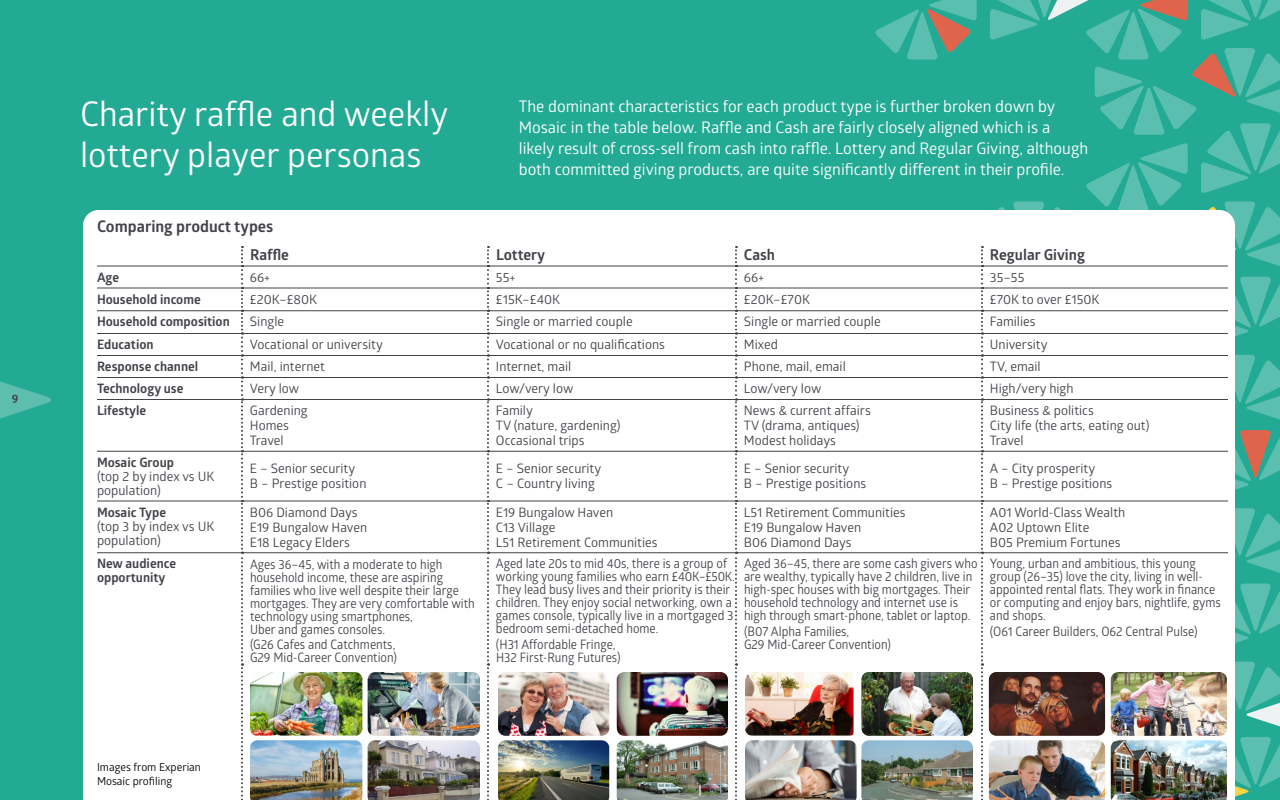
<style>
.page{position:relative;width:1280px;height:800px;background:#23aa94}
.page>*{position:absolute;margin:0;border:0;box-sizing:border-box;transform-origin:0 0}
.t1{font:34px/42px "Glober";color:#fff}
.t2{font:16px/21px "Glober";color:#fff}
.t3{font:700 16px "Glober";color:#414349}
.t4{font:700 15px "Glober";color:#414349}
.t5{font:13px/13px "Glober";color:#414349;scale:.93 1}
.t6{font:13px/15px "Glober";color:#414349}
.t7{font:700 13px/14px "Glober";color:#414349}
.t8{font:700 12px "Glober";color:#414349}
.t9{font:11px/14px "Glober";color:#000}
</style>
<div class="page">
<div style="left:83px;top:210px;width:790px;height:590px;background:#fff"></div>
<hr style="left:97px;top:266px;width:144px;height:1px;background:#414349">
<hr style="left:243px;top:266px;width:244px;height:1px;background:#414349">
<hr style="left:489px;top:266px;width:246px;height:1px;background:#414349">
<hr style="left:737px;top:266px;width:244px;height:1px;background:#414349">
<hr style="left:97px;top:288px;width:144px;height:1px;background:#414349">
<hr style="left:243px;top:288px;width:244px;height:1px;background:#414349">
<hr style="left:489px;top:288px;width:246px;height:1px;background:#414349">
<hr style="left:737px;top:288px;width:244px;height:1px;background:#414349">
<hr style="left:97px;top:310px;width:144px;height:1px;background:#414349">
<hr style="left:243px;top:310px;width:244px;height:1px;background:#414349">
<hr style="left:489px;top:310px;width:246px;height:1px;background:#414349">
<hr style="left:737px;top:310px;width:244px;height:1px;background:#414349">
<hr style="left:97px;top:333px;width:144px;height:1px;background:#414349">
<hr style="left:243px;top:333px;width:244px;height:1px;background:#414349">
<hr style="left:489px;top:333px;width:246px;height:1px;background:#414349">
<hr style="left:737px;top:333px;width:244px;height:1px;background:#414349">
<hr style="left:97px;top:355px;width:144px;height:1px;background:#414349">
<hr style="left:243px;top:355px;width:244px;height:1px;background:#414349">
<hr style="left:489px;top:355px;width:246px;height:1px;background:#414349">
<hr style="left:737px;top:355px;width:244px;height:1px;background:#414349">
<hr style="left:97px;top:377px;width:144px;height:1px;background:#414349">
<hr style="left:243px;top:377px;width:244px;height:1px;background:#414349">
<hr style="left:489px;top:377px;width:246px;height:1px;background:#414349">
<hr style="left:737px;top:377px;width:244px;height:1px;background:#414349">
<hr style="left:97px;top:399px;width:144px;height:1px;background:#414349">
<hr style="left:243px;top:399px;width:244px;height:1px;background:#414349">
<hr style="left:489px;top:399px;width:246px;height:1px;background:#414349">
<hr style="left:737px;top:399px;width:244px;height:1px;background:#414349">
<hr style="left:97px;top:451px;width:144px;height:1px;background:#414349">
<hr style="left:243px;top:451px;width:244px;height:1px;background:#414349">
<hr style="left:489px;top:451px;width:246px;height:1px;background:#414349">
<hr style="left:737px;top:451px;width:244px;height:1px;background:#414349">
<hr style="left:97px;top:501px;width:144px;height:1px;background:#414349">
<hr style="left:243px;top:501px;width:244px;height:1px;background:#414349">
<hr style="left:489px;top:501px;width:246px;height:1px;background:#414349">
<hr style="left:737px;top:501px;width:244px;height:1px;background:#414349">
<hr style="left:97px;top:552px;width:144px;height:1px;background:#414349">
<hr style="left:243px;top:552px;width:244px;height:1px;background:#414349">
<hr style="left:489px;top:552px;width:246px;height:1px;background:#414349">
<hr style="left:737px;top:552px;width:244px;height:1px;background:#414349">
<svg style="left:241px;top:246px;width:2px;height:554px"></svg>
<svg style="left:487px;top:246px;width:2px;height:554px"></svg>
<svg style="left:735px;top:246px;width:2px;height:554px"></svg>
<svg style="left:873px;top:0;width:407px;height:800px"></svg>
<svg style="left:0;top:381px;width:52px;height:38px"></svg>
<img style="left:368px;top:672px;width:112px;height:64px">
<img style="left:368px;top:740px;width:112px;height:60px">
<img style="left:250px;top:740px;width:112px;height:60px">
<img style="left:250px;top:672px;width:112px;height:64px">
<img style="left:498px;top:740px;width:111px;height:60px">
<img style="left:498px;top:672px;width:111px;height:64px">
<img style="left:617px;top:672px;width:111px;height:64px">
<img style="left:617px;top:740px;width:111px;height:60px">
<img style="left:989px;top:740px;width:116px;height:60px">
<img style="left:989px;top:672px;width:116px;height:64px">
<img style="left:1111px;top:672px;width:116px;height:64px">
<img style="left:1111px;top:740px;width:116px;height:60px">
<img style="left:745px;top:740px;width:112px;height:60px">
<img style="left:745px;top:672px;width:109px;height:64px">
<img style="left:861px;top:672px;width:112px;height:64px">
<img style="left:861px;top:740px;width:112px;height:60px">
<p class="t8" style="left:12px;top:390px;width:8px">9</p>
<h1 class="t1" style="left:80px;top:91px;width:370px">Charity raffle and weekly lottery player personas</h1>
<p class="t3" style="left:97px;top:215px;width:178px">Comparing product types</p>
<p class="t2" style="left:519px;top:95px;width:571px">The dominant characteristics for each product type is further broken down by Mosaic in the table below. Raffle and Cash are fairly closely aligned which is a likely result of cross-sell from cash into raffle. Lottery and Regular Giving, although both committed giving products, are quite significantly different in their profile.</p>
<p class="t4" style="left:250px;top:244px;width:40px">Raffle</p>
<p class="t4" style="left:496px;top:244px;width:51px">Lottery</p>
<p class="t4" style="left:744px;top:244px;width:33px">Cash</p>
<p class="t4" style="left:990px;top:244px;width:97px">Regular Giving</p>
<p class="t7" style="left:97px;top:270px;width:24px">Age</p>
<p class="t6" style="left:250px;top:269px;width:22px">66+</p>
<p class="t6" style="left:496px;top:269px;width:21px">55+</p>
<p class="t6" style="left:744px;top:269px;width:22px">66+</p>
<p class="t6" style="left:990px;top:269px;width:36px">35–55</p>
<p class="t7" style="left:97px;top:292px;width:105px">Household income</p>
<p class="t6" style="left:250px;top:291px;width:69px">£20K–£80K</p>
<p class="t6" style="left:496px;top:291px;width:66px">£15K–£40K</p>
<p class="t6" style="left:744px;top:291px;width:68px">£20K–£70K</p>
<p class="t6" style="left:990px;top:291px;width:111px">£70K to over £150K</p>
<p class="t7" style="left:97px;top:315px;width:134px">Household composition</p>
<p class="t6" style="left:250px;top:314px;width:36px">Single</p>
<p class="t6" style="left:496px;top:314px;width:138px">Single or married couple</p>
<p class="t6" style="left:744px;top:314px;width:138px">Single or married couple</p>
<p class="t6" style="left:990px;top:314px;width:47px">Families</p>
<p class="t7" style="left:97px;top:337px;width:58px">Education</p>
<p class="t6" style="left:250px;top:337px;width:134px">Vocational or university</p>
<p class="t6" style="left:496px;top:337px;width:171px">Vocational or no qualifications</p>
<p class="t6" style="left:744px;top:337px;width:35px">Mixed</p>
<p class="t6" style="left:990px;top:337px;width:59px">University</p>
<p class="t7" style="left:97px;top:359px;width:103px">Response channel</p>
<p class="t6" style="left:250px;top:359px;width:77px">Mail, internet</p>
<p class="t6" style="left:496px;top:359px;width:77px">Internet, mail</p>
<p class="t6" style="left:744px;top:359px;width:103px">Phone, mail, email</p>
<p class="t6" style="left:990px;top:359px;width:52px">TV, email</p>
<p class="t7" style="left:97px;top:381px;width:88px">Technology use</p>
<p class="t6" style="left:250px;top:381px;width:51px">Very low</p>
<p class="t6" style="left:496px;top:381px;width:79px">Low/very low</p>
<p class="t6" style="left:744px;top:381px;width:79px">Low/very low</p>
<p class="t6" style="left:990px;top:381px;width:85px">High/very high</p>
<p class="t7" style="left:97px;top:403px;width:51px">Lifestyle</p>
<p class="t6" style="left:250px;top:403px;width:59px">Gardening<br>Homes<br>Travel</p>
<p class="t6" style="left:496px;top:403px;width:126px">Family<br>TV (nature, gardening)<br>Occasional trips</p>
<p class="t6" style="left:744px;top:403px;width:128px">News &amp; current affairs<br>TV (drama, antiques)<br>Modest holidays</p>
<p class="t6" style="left:990px;top:403px;width:161px">Business &amp; politics<br>City life (the arts, eating out)<br>Travel</p>
<p class="t7" style="left:97px;top:455px;width:79px">Mosaic Group</p>
<p class="t6" style="left:97px;top:469px;width:119px;line-height:14px">(top 2 by index vs UK population)</p>
<p class="t6" style="left:250px;top:461px;width:118px">E – Senior security<br>B – Prestige position</p>
<p class="t6" style="left:496px;top:461px;width:107px">E – Senior security<br>C – Country living</p>
<p class="t6" style="left:744px;top:461px;width:124px">E – Senior security<br>B – Prestige positions</p>
<p class="t6" style="left:990px;top:461px;width:124px">A – City prosperity<br>B – Prestige positions</p>
<p class="t7" style="left:97px;top:505px;width:71px">Mosaic Type</p>
<p class="t6" style="left:97px;top:519px;width:119px;line-height:14px">(top 3 by index vs UK population)</p>
<p class="t6" style="left:250px;top:504px;width:119px">B06 Diamond Days<br>E19 Bungalow Haven<br>E18 Legacy Elders</p>
<p class="t6" style="left:496px;top:504px;width:163px">E19 Bungalow Haven<br>C13 Village<br>L51 Retirement Communities</p>
<p class="t6" style="left:744px;top:504px;width:163px">L51 Retirement Communities<br>E19 Bungalow Haven<br>B06 Diamond Days</p>
<p class="t6" style="left:990px;top:504px;width:137px">A01 World-Class Wealth<br>A02 Uptown Elite<br>B05 Premium Fortunes</p>
<p class="t7" style="left:97px;top:557px;width:81px">New audience opportunity</p>
<p class="t5" style="left:250px;top:557px;width:243px">Ages 36–45, with a moderate to high household income, these are aspiring families who live well despite their large mortgages. They are very comfortable with technology using smartphones,<br>Uber and games consoles.</p>
<p class="t5" style="left:250px;top:637px;width:160px">(G26 Cafes and Catchments,<br>G29 Mid-Career Convention)</p>
<p class="t5" style="left:496px;top:557px;width:258px">Aged late 20s to mid 40s, there is a group of working young families who earn £40K–£50K.<br>They lead busy lives and their priority is their children. They enjoy social networking, own a games console, typically live in a mortgaged 3 bedroom semi-detached home.</p>
<p class="t5" style="left:496px;top:637px;width:136px">(H31 Affordable Fringe,<br>H32 First-Rung Futures)</p>
<p class="t5" style="left:744px;top:557px;width:253px">Aged 36–45, there are some cash givers who are wealthy, typically have 2 children, live in high-spec houses with big mortgages. Their household technology and internet use is high through smart-phone, tablet or laptop.</p>
<p class="t5" style="left:744px;top:624px;width:160px">(B07 Alpha Families,<br>G29 Mid-Career Convention)</p>
<p class="t5" style="left:990px;top:557px;width:250px">Young, urban and ambitious, this young group (26–35) love the city, living in well&shy;appointed rental flats. They work in finance or computing and enjoy bars, nightlife, gyms and shops.</p>
<p class="t5" style="left:990px;top:624px;width:225px">(O61 Career Builders, O62 Central Pulse)</p>
<p class="t9" style="left:97px;top:760px;width:105px">Images from Experian<br>Mosaic profiling</p>
</div>
